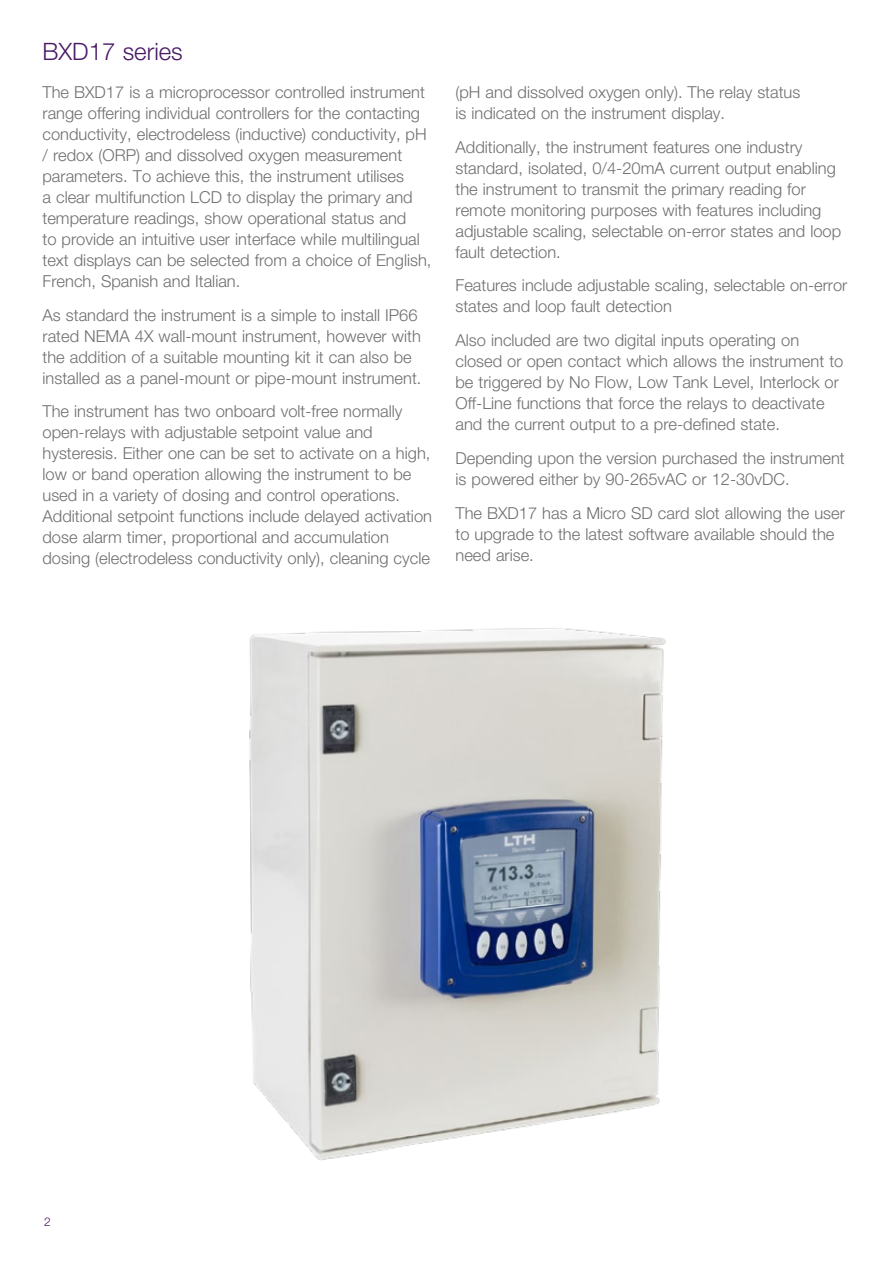
<style>
.page{position:relative;width:893px;height:1263px;background:#fff}
.page>*{position:absolute;margin:0;border:0;box-sizing:border-box;transform-origin:0 0}
.t1{font:300 24px "Helvetica Neue LT Pro";color:#491a66}
.t2{font:300 16.5px/21px "Helvetica Neue LT Pro";color:#706f6f}
.t3{font:300 12px "Helvetica Neue LT Pro";color:#491a66}
</style>
<div class="page">
<img style="left:249px;top:628px;width:417px;height:533px">
<h1 class="t1" style="left:43px;top:36px;width:142px">BXD17 series</h1>
<p class="t2" style="left:43px;top:81px;width:390px">The BXD17 is a microprocessor controlled instrument range offering individual controllers for the contacting conductivity, electrodeless (inductive) conductivity, pH / redox (ORP) and dissolved oxygen measurement parameters. To achieve this, the instrument utilises<br>a clear multifunction LCD to display the primary and temperature readings, show operational status and<br>to provide an intuitive user interface while multilingual text displays can be selected from a choice of English, French, Spanish and Italian.</p>
<p class="t2" style="left:43px;top:304px;width:380px">As standard the instrument is a simple to install IP66 rated NEMA 4X wall-mount instrument, however with the addition of a suitable mounting kit it can also be installed as a panel-mount or pipe-mount instrument.</p>
<p class="t2" style="left:43px;top:401px;width:391px">The instrument has two onboard volt-free normally open-relays with adjustable setpoint value and hysteresis. Either one can be set to activate on a high, low or band operation allowing the instrument to be used in a variety of dosing and control operations.<br>Additional setpoint functions include delayed activation dose alarm timer, proportional and accumulation dosing (electrodeless conductivity only), cleaning cycle</p>
<p class="t2" style="left:455px;top:81px;width:346px">(pH and dissolved oxygen only). The relay status is indicated on the instrument display.</p>
<p class="t2" style="left:455px;top:136px;width:387px">Additionally, the instrument features one industry standard, isolated, 0/4-20mA current output enabling the instrument to transmit the primary reading for remote monitoring purposes with features including adjustable scaling, selectable on-error states and loop fault detection.</p>
<p class="t2" style="left:455px;top:275px;width:393px">Features include adjustable scaling, selectable on-error states and loop fault detection</p>
<p class="t2" style="left:455px;top:329px;width:389px">Also included are two digital inputs operating on closed or open contact which allows the instrument to be triggered by No Flow, Low Tank Level, Interlock or Off-Line functions that force the relays to deactivate and the current output to a pre-defined state.</p>
<p class="t2" style="left:455px;top:447px;width:391px">Depending upon the version purchased the instrument is powered either by 90-265vAC or 12-30vDC.</p>
<p class="t2" style="left:455px;top:502px;width:391px">The BXD17 has a Micro SD card slot allowing the user to upgrade to the latest software available should the need arise.</p>
<p class="t3" style="left:44px;top:1214px;width:8px">2</p>
</div>
